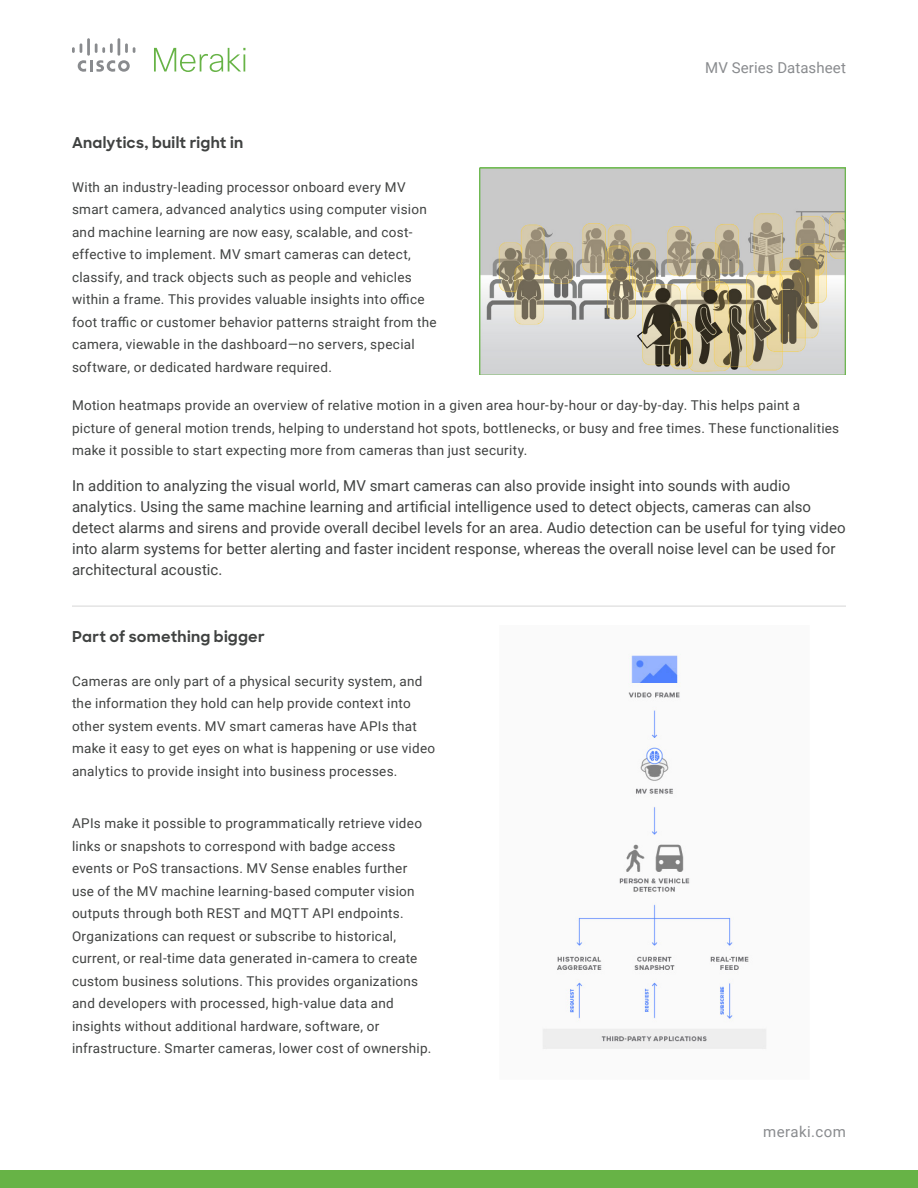
<style>
.page{position:relative;width:918px;height:1188px;background:#fff}
.page>*{position:absolute;margin:0;border:0;box-sizing:border-box;transform-origin:0 0}
.t1{font:15px/21px "Roboto";letter-spacing:.005em;color:#404241}
.t2{font:700 15px "Sharp Sans";letter-spacing:.015em;color:#404241}
.t3{font:15px "Roboto";letter-spacing:.01em;color:#898b8e}
.t4{font:15px "Roboto";letter-spacing:.03em;color:#898b8e}
.t5{font:13.5px/22.5px "Roboto";letter-spacing:.02em;color:#404241}
</style>
<div class="page">
<div style="left:0;top:1170px;width:918px;height:18px;background:#67b346"></div>
<svg style="left:72px;top:38px;width:63px;height:34px"></svg>
<svg style="left:154px;top:48px;width:91px;height:24px"></svg>
<img style="left:543px;top:654px;width:223px;height:395px">
<hr style="left:72px;top:605px;width:774px;height:2px;background:#e4e4e4">
<img style="left:479px;top:167px;width:367px;height:208px">
<p class="t3" style="left:705px;top:59px;width:142px">MV Series Datasheet</p>
<p class="t2" style="left:72px;top:136px;width:173px">Analytics, built right in</p>
<p class="t5" style="left:72px;top:176px;width:366px">With an industry-leading processor onboard every MV smart camera, advanced analytics using computer vision and machine learning are now easy, scalable, and cost&shy;effective to implement. MV smart cameras can detect, classify, and track objects such as people and vehicles within a frame. This provides valuable insights into office foot traffic or customer behavior patterns straight from the camera, viewable in the dashboard—no servers, special software, or dedicated hardware required.</p>
<p class="t5" style="left:72px;top:395px;width:769px">Motion heatmaps provide an overview of relative motion in a given area hour-by-hour or day-by-day. This helps paint a picture of general motion trends, helping to understand hot spots, bottlenecks, or busy and free times. These functionalities make it possible to start expecting more from cameras than just security.</p>
<p class="t1" style="left:72px;top:477px;width:775px">In addition to analyzing the visual world, MV smart cameras can also provide insight into sounds with audio analytics. Using the same machine learning and artificial intelligence used to detect objects, cameras can also detect alarms and sirens and provide overall decibel levels for an area. Audio detection can be useful for tying video into alarm systems for better alerting and faster incident response, whereas the overall noise level can be used for architectural acoustic.</p>
<p class="t2" style="left:72px;top:631px;width:194px">Part of something bigger</p>
<p class="t5" style="left:72px;top:671px;width:365px">Cameras are only part of a physical security system, and the information they hold can help provide context into other system events. MV smart cameras have APIs that make it easy to get eyes on what is happening or use video analytics to provide insight into business processes.</p>
<p class="t5" style="left:72px;top:813px;width:361px">APIs make it possible to programmatically retrieve video links or snapshots to correspond with badge access events or PoS transactions. MV Sense enables further use of the MV machine learning-based computer vision outputs through both REST and MQTT API endpoints.<br>Organizations can request or subscribe to historical, current, or real-time data generated in-camera to create custom business solutions. This provides organizations and developers with processed, high-value data and insights without additional hardware, software, or infrastructure. Smarter cameras, lower cost of ownership.</p>
<p class="t4" style="left:763px;top:1125px;width:84px">meraki.com</p>
</div>
